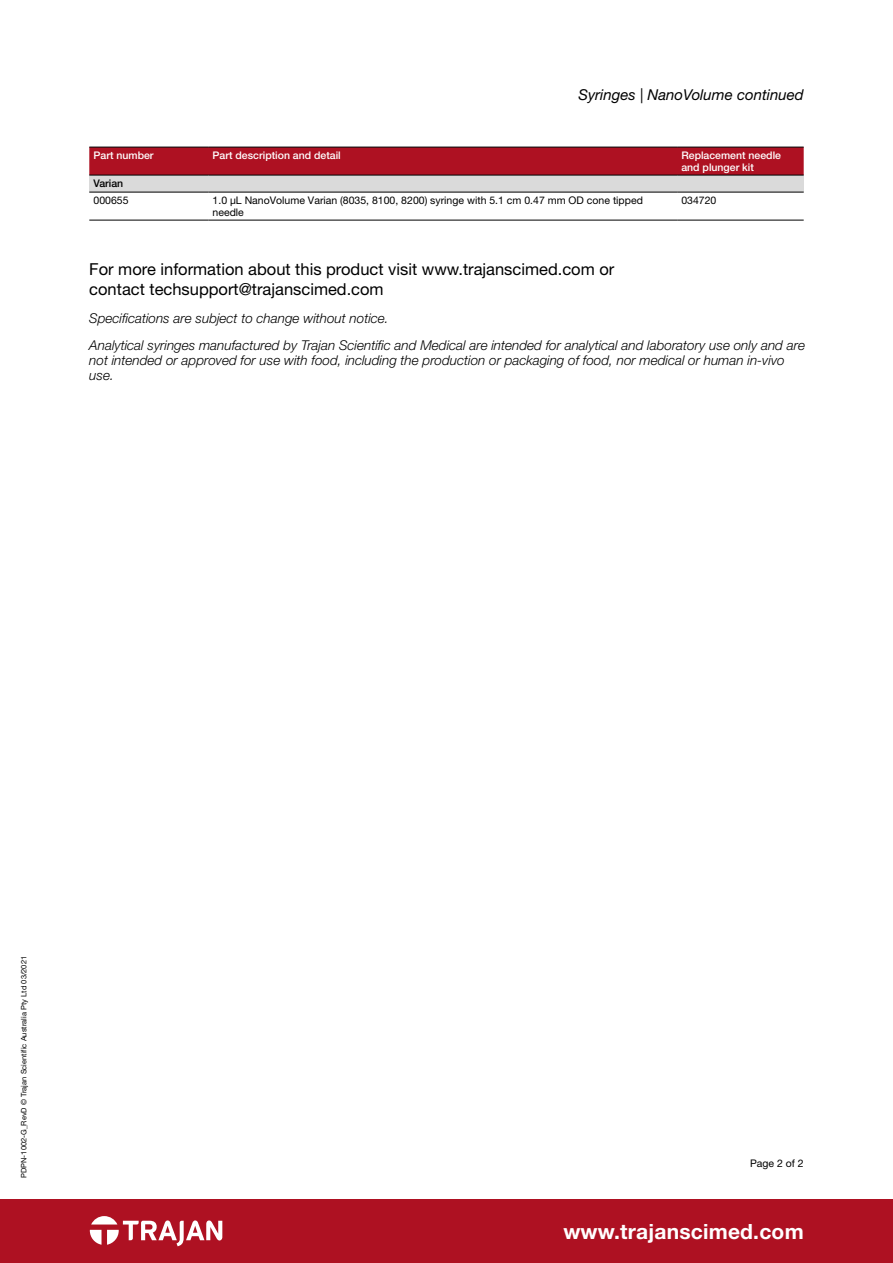
<style>
.page{position:relative;width:893px;height:1263px;background:#fff}
.page>*{position:absolute;margin:0;border:0;box-sizing:border-box;transform-origin:0 0}
.t1{font:700 21px "Helvetica Neue LT Std";letter-spacing:.01em;color:#fff}
.Text{font:16.5px/19.5px "Helvetica Neue LT Std";color:#000}
.Continued_document_h{font:italic 15px "Helvetica Neue LT Std";color:#000}
.Note{font:italic 300 13.5px/15px "Helvetica Neue LT Std";color:#000}
.PDPN_Table_Text{font:10.5px/12px "Helvetica Neue LT Std";color:#000}
.PDPN_Table_Heading{font:500 10.5px/12px "Helvetica Neue LT Std";color:#fff}
.PDPN_Table_Subheadin{font:500 10.5px "Helvetica Neue LT Std";color:#000}
.Trajan_Copyright_-_B{font:7.5px "Helvetica Neue LT Std";color:#000}
</style>
<div class="page">
<div style="left:0;top:1199px;width:893px;height:64px;background:#ae1122"></div>
<svg style="left:90px;top:1216px;width:132px;height:30px"></svg>
<div style="left:89px;top:148px;width:715px;height:27px;background:#ae1122"></div>
<div style="left:89px;top:175px;width:715px;height:17px;background:#dadada"></div>
<svg style="left:89px;top:219px;width:715px;height:1px"></svg>
<hr style="left:89px;top:147px;width:119px;height:1px;background:#000">
<hr style="left:208px;top:147px;width:469px;height:1px;background:#000">
<hr style="left:677px;top:147px;width:127px;height:1px;background:#000">
<hr style="left:89px;top:175px;width:119px;height:1px;background:#000">
<hr style="left:208px;top:175px;width:469px;height:1px;background:#000">
<hr style="left:677px;top:175px;width:127px;height:1px;background:#000">
<hr style="left:89px;top:220px;width:119px;height:1px;background:#000">
<hr style="left:208px;top:220px;width:469px;height:1px;background:#000">
<hr style="left:677px;top:220px;width:127px;height:1px;background:#000">
<hr style="left:89px;top:192px;width:119px;height:1px;background:#000">
<hr style="left:208px;top:192px;width:469px;height:1px;background:#000">
<hr style="left:677px;top:192px;width:127px;height:1px;background:#000">
<p class="Continued_document_h" style="left:578px;top:86px;width:227px">Syringes | NanoVolume continued</p>
<p class="PDPN_Table_Heading" style="left:94px;top:149px;width:62px">Part number</p>
<p class="PDPN_Table_Heading" style="left:213px;top:149px;width:130px">Part description and detail</p>
<p class="PDPN_Table_Heading" style="left:681px;top:149px;width:101px">Replacement needle and plunger kit</p>
<p class="PDPN_Table_Subheadin" style="left:94px;top:177px;width:31px">Varian</p>
<p class="PDPN_Table_Text" style="left:94px;top:194px;width:37px">000655</p>
<p class="PDPN_Table_Text" style="left:213px;top:194px;width:432px">1.0 μL NanoVolume Varian (8035, 8100, 8200) syringe with 5.1 cm 0.47 mm OD cone tipped needle</p>
<p class="PDPN_Table_Text" style="left:681px;top:194px;width:37px">034720</p>
<p class="Text" style="left:89px;top:260px;width:527px">For more information about this product visit www.trajanscimed.com or contact techsupport@trajanscimed.com</p>
<p class="Note" style="left:89px;top:310px;width:301px">Specifications are subject to change without notice.</p>
<p class="Note" style="left:89px;top:338px;width:717px">Analytical syringes manufactured by Trajan Scientific and Medical are intended for analytical and laboratory use only and are not intended or approved for use with food, including the production or packaging of food, nor medical or human in-vivo use.</p>
<p class="Trajan_Copyright_-_B" style="left:19px;top:1178px;width:223px;rotate:-90deg">PDPN-1002-G_RevD © Trajan Scientific Australia Pty Ltd 03/2021</p>
<p class="PDPN_Table_Text" style="left:750px;top:1157px;width:55px">Page 2 of 2</p>
<h1 class="t1" style="left:563px;top:1218px;width:242px">www.trajanscimed.com</h1>
</div>
